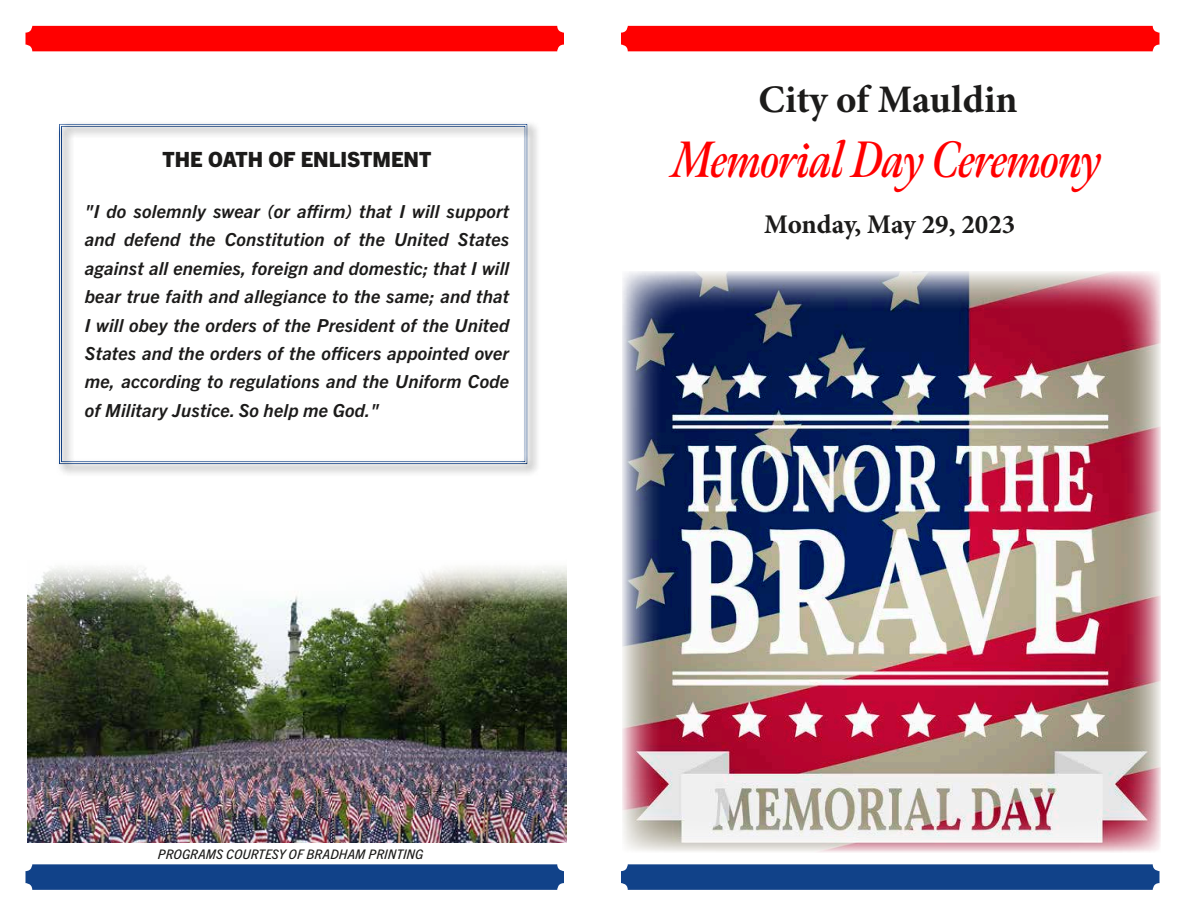
<style>
.page{position:relative;width:1188px;height:918px;background:#fff}
.page>*{position:absolute;margin:0;border:0;box-sizing:border-box;transform-origin:0 0}
.t1{font:italic 600 51px "Meno Display Condensed";letter-spacing:-.01em;color:#f00;scale:.93 1}
.t2{font:700 39px "Minion Pro";color:#1c1b1a}
.t3{font:700 27px "Minion Pro";color:#1c1b1a}
.t4{font:800 21px "Trade Gothic Next LT Pro";color:#1c1b1a}
.t5{font:italic 700 18px/28.5px "Trade Gothic Next LT Pro";letter-spacing:.01em;color:#1c1b1a;text-align:justify}
.t6{font:italic condensed 13.2px "Trade Gothic Next LT Pro";color:#1c1b1a;scale:1.2 1}
</style>
<div class="page">
<img style="left:622px;top:271px;width:539px;height:581px">
<div style="left:50px;top:117px;width:488px;height:358px;background:#1c1b1a;opacity:.75"></div>
<div style="left:621px;top:26px;width:539px;height:25px;background:#f00;border-radius:7px"></div>
<div style="left:26px;top:26px;width:538px;height:25px;background:#f00;border-radius:7px"></div>
<div style="left:621px;top:864px;width:539px;height:26px;background:#114289;border-radius:7px"></div>
<div style="left:26px;top:864px;width:538px;height:26px;background:#114289;border-radius:7px"></div>
<img style="left:27px;top:566px;width:540px;height:276px">
<p class="t4" style="left:163px;top:145px;width:270px">THE OATH OF ENLISTMENT</p>
<p class="t5" style="left:85px;top:196px;width:426px">"I do solemnly swear (or affirm) that I will support and defend the Constitution of the United States against all enemies, foreign and domestic; that I will bear true faith and allegiance to the same; and that I will obey the orders of the President of the United States and the orders of the officers appointed over me, according to regulations and the Uniform Code of Military Justice. So help me God."</p>
<h2 class="t2" style="left:759px;top:72px;width:260px">City of Mauldin</h2>
<h1 class="t1" style="left:673px;top:128px;width:464px">Memorial Day Ceremony</h1>
<h3 class="t3" style="left:764px;top:205px;width:253px">Monday, May 29, 2023</h3>
<p class="t6" style="left:158px;top:845px;width:223px">PROGRAMS COURTESY OF BRADHAM PRINTING</p>
</div>
